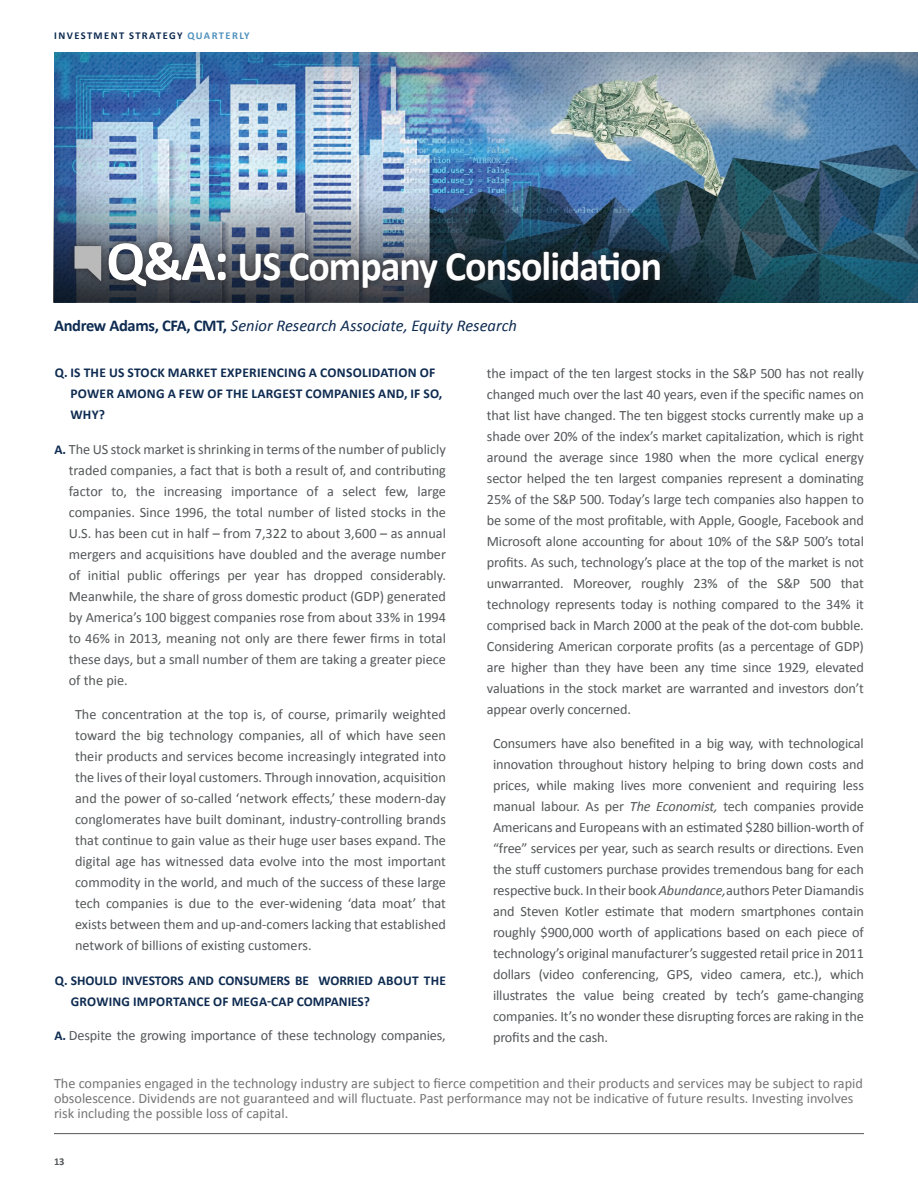
<style>
.page{position:relative;width:918px;height:1188px;background:#fff}
.page>*{position:absolute;margin:0;border:0;box-sizing:border-box;transform-origin:0 0}
.t1{font:700 42px "Calibri";letter-spacing:-.025em;color:#fff;scale:.95 1}
.t2{font:italic 16.5px "Calibri";color:#0e2b51}
.Body_copy_9_5_13{font:14.25px/21px "Calibri";letter-spacing:-.01em;color:#545759;text-align:justify}
.source{font:14.25px/15px "Calibri";color:#757476}
.SubHead{font:700 13.5px/21px "Calibri";letter-spacing:.02em;color:#0e2b51}
.Body_copy_9_5_13-2{font:700 13.5px/21px "Calibri";color:#0e2b51}
.t3{font:700 10.5px "Calibri";letter-spacing:.135em;color:#0e2b51}
.t4{font:700 10.5px "Calibri";color:#545759}
.s1{color:#5292bd}
.s2{font-size:57px}
.s3{font-weight:700;font-style:normal}
.s4{font-style:italic}
.s5{font-weight:700;font-size:13.5px;color:#0e2b51}
</style>
<div class="page">
<hr style="left:54px;top:1133px;width:810px;height:1px;background:#545759">
<div style="left:53px;top:52px;width:865px;height:253px;background:#0e2b51;opacity:.53"></div>
<img style="left:53px;top:64px;width:812px;height:238px">
<div style="left:66px;top:233px;width:602px;height:62px;background:#231f20;opacity:.7"></div>
<svg style="left:75px;top:246px;width:26px;height:35px"></svg>
<p class="t3" style="left:54px;top:29px;width:197px">INVESTMENT STRATEGY <span class="s1">QUARTERLY</span></p>
<p class="t1" style="left:106px;top:239px;width:587px"><span class="s2">Q&amp;A:</span> US Company Consolidation</p>
<p class="t2" style="left:54px;top:314px;width:465px"><span class="s3">Andrew Adams, CFA, CMT,</span> Senior Research Associate, Equity Research</p>
<p class="Body_copy_9_5_13" style="left:487px;top:363px;width:379px">the impact of the ten largest stocks in the S&amp;P 500 has not really changed much over the last 40 years, even if the specific names on that list have changed. The ten biggest stocks currently make up a shade over 20% of the index’s market capitalization, which is right around the average since 1980 when the more cyclical energy sector helped the ten largest companies represent a dominating 25% of the S&amp;P 500. Today’s large tech companies also happen to be some of the most profitable, with Apple, Google, Facebook and Microsoft alone accounting for about 10% of the S&amp;P 500’s total profits. As such, technology’s place at the top of the market is not unwarranted. Moreover, roughly 23% of the S&amp;P 500 that technology represents today is nothing compared to the 34% it comprised back in March 2000 at the peak of the dot-com bubble.<br>Considering American corporate profits (as a percentage of GDP) are higher than they have been any time since 1929, elevated valuations in the stock market are warranted and investors don’t appear overly concerned.</p>
<p class="Body_copy_9_5_13" style="left:493px;top:733px;width:372px">Consumers have also benefited in a big way, with technological innovation throughout history helping to bring down costs and prices, while making lives more convenient and requiring less manual labour. As per <span class="s4">The Economist,</span> tech companies provide Americans and Europeans with an estimated $280 billion-worth of “free” services per year, such as search results or directions. Even the stuff customers purchase provides tremendous bang for each respective buck. In their book <span class="s4">Abundance,</span>authors Peter Diamandis and Steven Kotler estimate that modern smartphones contain roughly $900,000 worth of applications based on each piece of technology’s original manufacturer’s suggested retail price in 2011 dollars (video conferencing, GPS, video camera, etc.), which illustrates the value being created by tech’s game-changing companies. It’s no wonder these disrupting forces are raking in the profits and the cash.</p>
<p class="SubHead" style="left:70px;top:362px;width:373px;text-indent:-16px">Q. IS THE US STOCK MARKET EXPERIENCING A CONSOLIDATION OF<br>POWER AMONG A FEW OF THE LARGEST COMPANIES AND, IF SO,<br>WHY?</p>
<p class="Body_copy_9_5_13" style="left:69px;top:439px;width:379px;text-indent:-14px"><span class="s5">A.</span> The US stock market is shrinking in terms of the number of publicly traded companies, a fact that is both a result of, and contributing factor to, the increasing importance of a select few, large companies. Since 1996, the total number of listed stocks in the U.S. has been cut in half – from 7,322 to about 3,600 – as annual mergers and acquisitions have doubled and the average number of initial public offerings per year has dropped considerably.<br>Meanwhile, the share of gross domestic product (GDP) generated by America’s 100 biggest companies rose from about 33% in 1994 to 46% in 2013<span class="s4">,</span> meaning not only are there fewer firms in total these days, but a small number of them are taking a greater piece of the pie.</p>
<p class="Body_copy_9_5_13" style="left:75px;top:704px;width:372px">The concentration at the top is, of course, primarily weighted toward the big technology companies, all of which have seen their products and services become increasingly integrated into the lives of their loyal customers. Through innovation, acquisition and the power of so-called ‘network effects,’ these modern-day conglomerates have built dominant, industry-controlling brands that continue to gain value as their huge user bases expand. The digital age has witnessed data evolve into the most important commodity in the world, and much of the success of these large tech companies is due to the ever-widening ‘data moat’ that exists between them and up-and-comers lacking that established network of billions of existing customers.</p>
<p class="Body_copy_9_5_13-2" style="left:71px;top:970px;width:377px;text-indent:-16px">Q. SHOULD INVESTORS AND CONSUMERS BE WORRIED ABOUT THE<br>GROWING IMPORTANCE OF MEGA-CAP COMPANIES?</p>
<p class="Body_copy_9_5_13" style="left:55px;top:1025px;width:393px"><span class="s5">A.</span> Despite the growing importance of these technology companies,</p>
<p class="source" style="left:54px;top:1076px;width:810px">The companies engaged in the technology industry are subject to fierce competition and their products and services may be subject to rapid obsolescence. Dividends are not guaranteed and will fluctuate. Past performance may not be indicative of future results. Investing involves risk including the possible loss of capital.</p>
<p class="t4" style="left:54px;top:1155px;width:12px">13</p>
</div>
